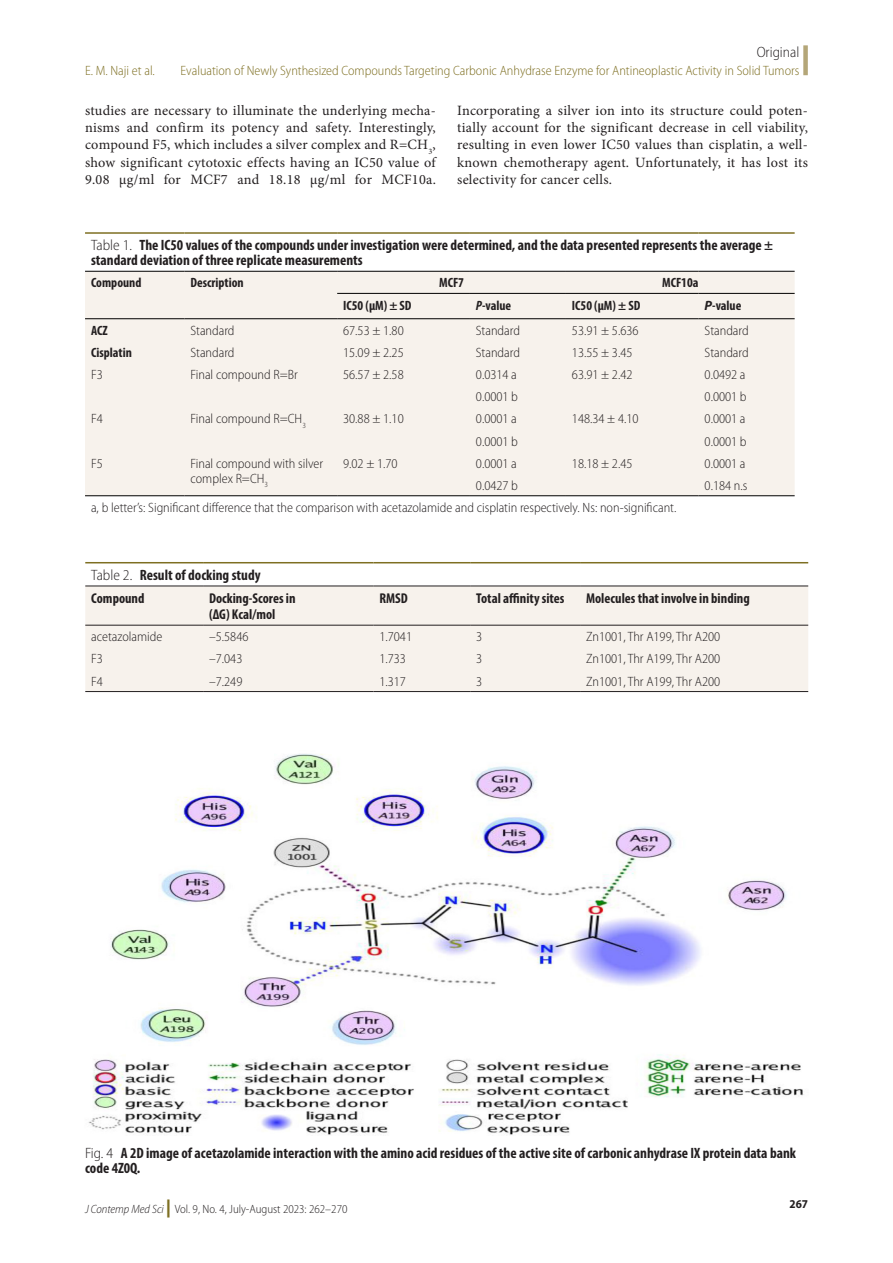
<style>
.page{position:relative;width:893px;height:1263px;background:#fff}
.page>*{position:absolute;margin:0;border:0;box-sizing:border-box;transform-origin:0 0}
.Table_Fig_Box_Title{font:700 condensed 15px/15px "Myriad Pro";color:#231f20}
.t1{font:300 semi-condensed 15px "Myriad Pro";color:#231f20}
.Tx{font:14.25px/17.2px "Minion Pro";letter-spacing:.02em;color:#231f20;text-align:justify}
.Table_Head_L_align{font:700 condensed 14.25px/16.5px "Myriad Pro";color:#231f20}
.Table_Tx{font:300 semi-condensed 13.5px/15px "Myriad Pro";color:#231f20}
.t2{font:300 semi-condensed 13.5px "Myriad Pro";color:#7e6f22}
.Table_Tx-2{font:700 condensed 13.5px "Myriad Pro";color:#231f20}
.t3{font:300 semi-condensed 12px "Myriad Pro";color:#231f20}
.t4{font:700 semi-condensed 12px "Myriad Pro";color:#231f20}
.s1{font-weight:300;font-stretch:semi-condensed}
.s2{font-style:italic}
.s3{font-style:italic;font-stretch:normal}
.s4{font-weight:900;font-stretch:normal;font-size:18px;color:#7e6f22}
</style>
<div class="page">
<div style="left:803px;top:45px;width:5px;height:30px;background:#b4a678"></div>
<div style="left:85px;top:587px;width:723px;height:104px;background:#f7f2ec"></div>
<hr style="left:85px;top:562px;width:118px;height:1px;background:#7e6f22">
<hr style="left:203px;top:562px;width:170px;height:1px;background:#7e6f22">
<hr style="left:373px;top:562px;width:97px;height:1px;background:#7e6f22">
<hr style="left:470px;top:562px;width:110px;height:1px;background:#7e6f22">
<hr style="left:580px;top:562px;width:228px;height:1px;background:#7e6f22">
<hr style="left:85px;top:586px;width:118px;height:1px;background:#231f20">
<hr style="left:203px;top:586px;width:170px;height:1px;background:#231f20">
<hr style="left:373px;top:586px;width:97px;height:1px;background:#231f20">
<hr style="left:470px;top:586px;width:110px;height:1px;background:#231f20">
<hr style="left:580px;top:586px;width:228px;height:1px;background:#231f20">
<hr style="left:85px;top:691px;width:118px;height:1px;background:#231f20">
<hr style="left:203px;top:691px;width:170px;height:1px;background:#231f20">
<hr style="left:373px;top:691px;width:97px;height:1px;background:#231f20">
<hr style="left:470px;top:691px;width:110px;height:1px;background:#231f20">
<hr style="left:580px;top:691px;width:228px;height:1px;background:#231f20">
<hr style="left:85px;top:625px;width:118px;height:1px;background:#231f20">
<hr style="left:203px;top:625px;width:170px;height:1px;background:#231f20">
<hr style="left:373px;top:625px;width:97px;height:1px;background:#231f20">
<hr style="left:470px;top:625px;width:110px;height:1px;background:#231f20">
<hr style="left:580px;top:625px;width:228px;height:1px;background:#231f20">
<div style="left:85px;top:272px;width:710px;height:223px;background:#f7f2ec"></div>
<hr style="left:337px;top:293px;width:133px;height:1px;background:#000">
<hr style="left:470px;top:293px;width:96px;height:1px;background:#000">
<hr style="left:566px;top:293px;width:133px;height:1px;background:#000">
<hr style="left:699px;top:293px;width:96px;height:1px;background:#000">
<hr style="left:85px;top:318px;width:99px;height:1px;background:#000">
<hr style="left:184px;top:318px;width:153px;height:1px;background:#000">
<hr style="left:337px;top:318px;width:133px;height:1px;background:#000">
<hr style="left:470px;top:318px;width:96px;height:1px;background:#000">
<hr style="left:566px;top:318px;width:133px;height:1px;background:#000">
<hr style="left:699px;top:318px;width:96px;height:1px;background:#000">
<hr style="left:85px;top:495px;width:99px;height:1px;background:#000">
<hr style="left:184px;top:495px;width:153px;height:1px;background:#000">
<hr style="left:337px;top:495px;width:133px;height:1px;background:#000">
<hr style="left:566px;top:495px;width:133px;height:1px;background:#000">
<hr style="left:470px;top:495px;width:96px;height:1px;background:#000">
<hr style="left:699px;top:495px;width:96px;height:1px;background:#000">
<hr style="left:85px;top:232px;width:99px;height:2px;background:#7e6f22">
<hr style="left:184px;top:232px;width:153px;height:2px;background:#7e6f22">
<hr style="left:337px;top:232px;width:133px;height:2px;background:#7e6f22">
<hr style="left:470px;top:232px;width:96px;height:2px;background:#7e6f22">
<hr style="left:566px;top:232px;width:133px;height:2px;background:#7e6f22">
<hr style="left:699px;top:232px;width:96px;height:2px;background:#7e6f22">
<hr style="left:85px;top:271px;width:99px;height:1px;background:#000">
<hr style="left:184px;top:271px;width:153px;height:1px;background:#000">
<hr style="left:337px;top:271px;width:133px;height:1px;background:#000">
<hr style="left:470px;top:271px;width:96px;height:1px;background:#000">
<hr style="left:566px;top:271px;width:133px;height:1px;background:#000">
<hr style="left:699px;top:271px;width:96px;height:1px;background:#000">
<img style="left:88px;top:754px;width:716px;height:381px">
<p class="t2" style="left:85px;top:62px;width:71px">E. M. Naji et al.</p>
<p class="t1" style="left:757px;top:43px;width:44px">Original</p>
<p class="t2" style="left:181px;top:62px;width:620px">Evaluation of Newly Synthesized Compounds Targeting Carbonic Anhydrase Enzyme for Antineoplastic Activity in Solid Tumors</p>
<p class="Tx" style="left:85px;top:102px;width:352px">studies are necessary to illuminate the underlying mecha&shy;nisms and confirm its potency and safety. Interestingly, compound F5, which includes a silver complex and R=CH<sub>3</sub>, show significant cytotoxic effects having an IC50 value of 9.08 μg/ml for MCF7 and 18.18 μg/ml for MCF10a.</p>
<p class="Tx" style="left:457px;top:102px;width:352px">Incorporating a silver ion into its structure could poten&shy;tially account for the significant decrease in cell viability, resulting in even lower IC50 values than cisplatin, a well&shy;known chemotherapy agent. Unfortunately, it has lost its selectivity for cancer cells.</p>
<p class="Table_Fig_Box_Title" style="left:91px;top:237px;width:684px"><span class="s1">Table 1.</span> The IC50 values of the compounds under investigation were determined, and the data presented represents the average ± standard deviation of three replicate measurements</p>
<p class="Table_Tx-2" style="left:91px;top:274px;width:52px">Compound</p>
<p class="Table_Tx-2" style="left:190px;top:274px;width:55px">Description</p>
<p class="Table_Tx-2" style="left:439px;top:274px;width:26px">MCF7</p>
<p class="Table_Tx-2" style="left:662px;top:274px;width:38px">MCF10a</p>
<p class="Table_Tx-2" style="left:343px;top:297px;width:70px">IC50 (μM) ± SD</p>
<p class="Table_Tx-2" style="left:476px;top:297px;width:37px"><span class="s2">P</span>-value</p>
<p class="Table_Tx-2" style="left:572px;top:297px;width:70px">IC50 (μM) ± SD</p>
<p class="Table_Tx-2" style="left:705px;top:297px;width:38px"><span class="s3">P</span>-value</p>
<p class="Table_Tx-2" style="left:91px;top:322px;width:18px">ACZ</p>
<p class="Table_Tx" style="left:190px;top:323px;width:46px">Standard</p>
<p class="Table_Tx" style="left:343px;top:323px;width:62px">67.53 ± 1.80</p>
<p class="Table_Tx" style="left:476px;top:323px;width:46px">Standard</p>
<p class="Table_Tx" style="left:572px;top:323px;width:68px">53.91 ± 5.636</p>
<p class="Table_Tx" style="left:705px;top:323px;width:46px">Standard</p>
<p class="Table_Tx-2" style="left:91px;top:344px;width:42px">Cisplatin</p>
<p class="Table_Tx" style="left:190px;top:345px;width:46px">Standard</p>
<p class="Table_Tx" style="left:343px;top:345px;width:62px">15.09 ± 2.25</p>
<p class="Table_Tx" style="left:476px;top:345px;width:46px">Standard</p>
<p class="Table_Tx" style="left:572px;top:345px;width:62px">13.55 ± 3.45</p>
<p class="Table_Tx" style="left:705px;top:345px;width:46px">Standard</p>
<p class="Table_Tx" style="left:91px;top:367px;width:13px">F3</p>
<p class="Table_Tx" style="left:190px;top:367px;width:109px">Final compound R=Br</p>
<p class="Table_Tx" style="left:343px;top:367px;width:62px">56.57 ± 2.58</p>
<p class="Table_Tx" style="left:476px;top:367px;width:42px">0.0314 a</p>
<p class="Table_Tx" style="left:572px;top:367px;width:62px">63.91 ± 2.42</p>
<p class="Table_Tx" style="left:705px;top:367px;width:42px">0.0492 a</p>
<p class="Table_Tx" style="left:476px;top:389px;width:44px">0.0001 b</p>
<p class="Table_Tx" style="left:705px;top:389px;width:44px">0.0001 b</p>
<p class="Table_Tx" style="left:91px;top:411px;width:13px">F4</p>
<p class="Table_Tx" style="left:190px;top:411px;width:117px">Final compound R=CH<sub>3</sub></p>
<p class="Table_Tx" style="left:343px;top:411px;width:62px">30.88 ± 1.10</p>
<p class="Table_Tx" style="left:476px;top:411px;width:42px">0.0001 a</p>
<p class="Table_Tx" style="left:572px;top:411px;width:68px">148.34 ± 4.10</p>
<p class="Table_Tx" style="left:705px;top:411px;width:42px">0.0001 a</p>
<p class="Table_Tx" style="left:476px;top:433px;width:44px">0.0001 b</p>
<p class="Table_Tx" style="left:705px;top:433px;width:44px">0.0001 b</p>
<p class="Table_Tx" style="left:91px;top:455px;width:13px">F5</p>
<p class="Table_Tx" style="left:190px;top:455px;width:134px">Final compound with silver complex R=CH<sub>3</sub></p>
<p class="Table_Tx" style="left:343px;top:455px;width:56px">9.02 ± 1.70</p>
<p class="Table_Tx" style="left:476px;top:455px;width:42px">0.0001 a</p>
<p class="Table_Tx" style="left:572px;top:455px;width:62px">18.18 ± 2.45</p>
<p class="Table_Tx" style="left:705px;top:455px;width:42px">0.0001 a</p>
<p class="Table_Tx" style="left:476px;top:478px;width:44px">0.0427 b</p>
<p class="Table_Tx" style="left:705px;top:478px;width:44px">0.184 n.s</p>
<p class="Table_Tx" style="left:91px;top:500px;width:587px">a, b letter’s: Significant difference that the comparison with acetazolamide and cisplatin respectively. Ns: non-significant.</p>
<p class="Table_Fig_Box_Title" style="left:91px;top:567px;width:171px"><span class="s1">Table 2.</span> Result of docking study</p>
<p class="Table_Head_L_align" style="left:91px;top:589px;width:55px">Compound</p>
<p class="Table_Head_L_align" style="left:209px;top:589px;width:88px">Docking-Scores in (ΔG) Kcal/mol</p>
<p class="Table_Head_L_align" style="left:379px;top:589px;width:30px">RMSD</p>
<p class="Table_Head_L_align" style="left:476px;top:589px;width:90px">Total affinity sites</p>
<p class="Table_Head_L_align" style="left:586px;top:589px;width:165px">Molecules that involve in binding</p>
<p class="Table_Tx" style="left:91px;top:629px;width:73px">acetazolamide</p>
<p class="Table_Tx" style="left:209px;top:629px;width:41px">–5.5846</p>
<p class="Table_Tx" style="left:379px;top:629px;width:34px">1.7041</p>
<p class="Table_Tx" style="left:476px;top:629px;width:8px">3</p>
<p class="Table_Tx" style="left:586px;top:629px;width:136px">Zn1001, Thr A199, Thr A200</p>
<p class="Table_Tx" style="left:91px;top:651px;width:13px">F3</p>
<p class="Table_Tx" style="left:209px;top:651px;width:35px">–7.043</p>
<p class="Table_Tx" style="left:379px;top:651px;width:28px">1.733</p>
<p class="Table_Tx" style="left:476px;top:651px;width:8px">3</p>
<p class="Table_Tx" style="left:586px;top:651px;width:136px">Zn1001, Thr A199, Thr A200</p>
<p class="Table_Tx" style="left:91px;top:673px;width:13px">F4</p>
<p class="Table_Tx" style="left:209px;top:673px;width:35px">–7.249</p>
<p class="Table_Tx" style="left:379px;top:673px;width:28px">1.317</p>
<p class="Table_Tx" style="left:476px;top:673px;width:8px">3</p>
<p class="Table_Tx" style="left:586px;top:673px;width:136px">Zn1001, Thr A199, Thr A200</p>
<p class="Table_Fig_Box_Title" style="left:85px;top:1145px;width:712px"><span class="s1">Fig. 4</span> A 2D image of acetazolamide interaction with the amino acid residues of the active site of carbonic anhydrase IX protein data bank code 4Z0Q.</p>
<p class="t3" style="left:85px;top:1201px;width:264px"><span class="s2">J Contemp Med Sci</span> <span class="s4">|</span> Vol. 9, No. 4, July-August 2023: 262–270</p>
<p class="t4" style="left:790px;top:1196px;width:20px">267</p>
</div>
